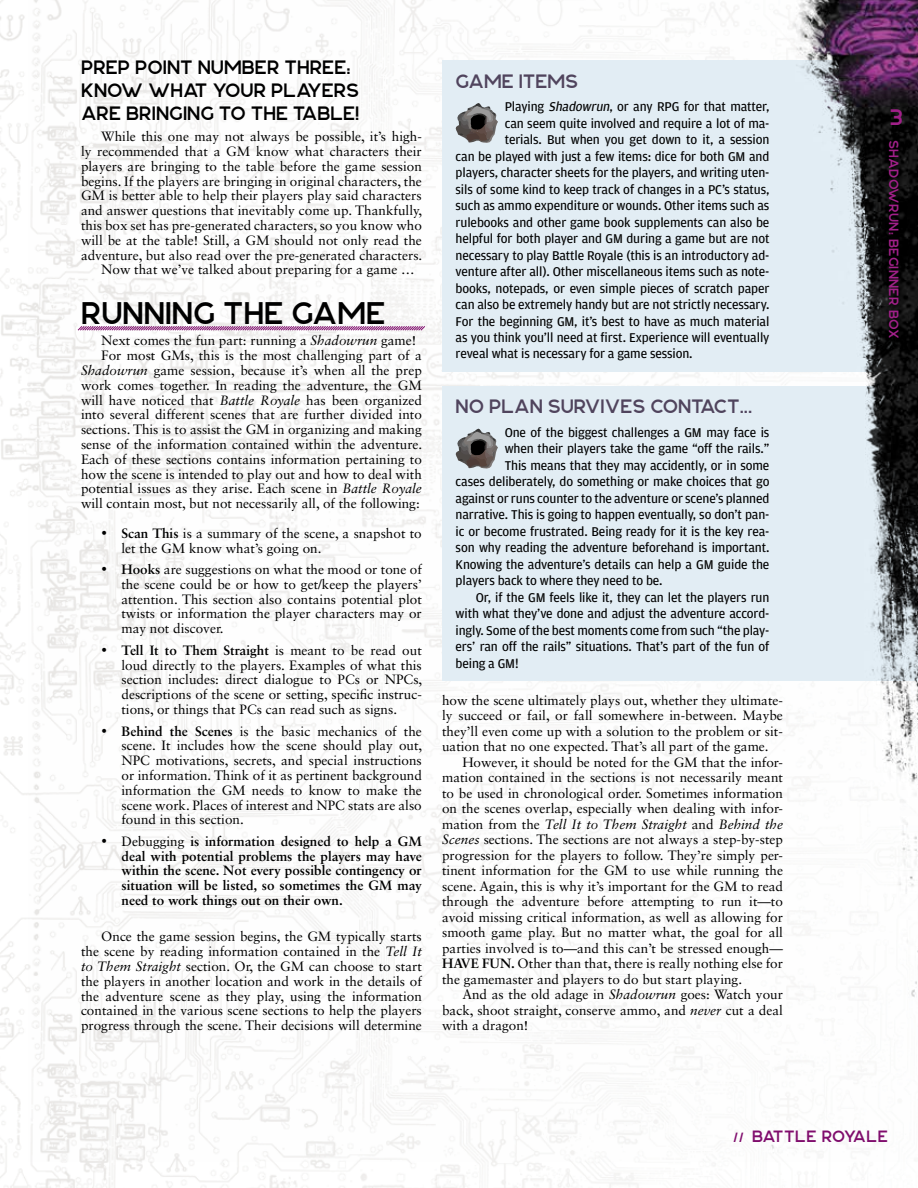
<style>
.page{position:relative;width:918px;height:1188px;background:#fff}
.page>*{position:absolute;margin:0;border:0;box-sizing:border-box;transform-origin:0 0}
.t1{font:31.5px "Njord";color:#000}
.t2{font:22.5px "Njord";color:#a12089}
.t3{font:19.5px/22.6px "Njord";color:#000}
.t4{font:19.5px "Njord";color:#51455e}
.t5{font:16.5px "Njord";letter-spacing:.005em;color:#800d6d}
.t6{font:13.5px/14.9px "Sabon LT Std";color:#000;text-align:justify}
.t7{font:13.5px "Amplitude";letter-spacing:-.01em;color:#000}
.t8{font:700 13.5px/14.9px "Sabon LT Std";color:#000;text-align:justify}
.t9{font:13.5px "Njord";letter-spacing:.02em;color:#a12089}
.s1{font-style:italic}
.s2{font-weight:700}
.s3{font-weight:400}
.s4{font-size:13.5px}
</style>
<div class="page">
<img style="left:0;top:0;width:715px;height:1188px">
<img style="left:28px;top:0;width:890px;height:1161px">
<div style="left:885px;top:136px;width:23px;height:211px;background:#000;opacity:.5"></div>
<h3 class="t3" style="left:81px;top:55px;width:280px">PREP POINT NUMBER THREE:<br>KNOW WHAT YOUR PLAYERS<br>ARE BRINGING TO THE TABLE!</h3>
<p class="t6" style="left:101px;top:129px;width:322px">While this one may not always be possible, it’s high-</p>
<p class="t6" style="left:81px;top:144px;width:342px">ly recommended that a GM know what characters their</p>
<p class="t6" style="left:81px;top:159px;width:342px">players are bringing to the table before the game session</p>
<p class="t6" style="left:81px;top:173px;width:342px">begins. If the players are bringing in original characters, the</p>
<p class="t6" style="left:81px;top:188px;width:342px">GM is better able to help their players play said characters</p>
<p class="t6" style="left:81px;top:203px;width:343px">and answer questions that inevitably come up. Thankfully,</p>
<p class="t6" style="left:81px;top:218px;width:342px">this box set has pre-generated characters, so you know who</p>
<p class="t6" style="left:81px;top:233px;width:342px">will be at the table! Still, a GM should not only read the</p>
<p class="t6" style="left:81px;top:247px;width:343px">adventure, but also read over the pre-generated characters.</p>
<p class="t6" style="left:101px;top:262px;width:315px">Now that we’ve talked about preparing for a game …</p>
<h1 class="t1" style="left:81px;top:294px;width:306px">RUNNING THE GAME</h1>
<p class="t6" style="left:101px;top:333px;width:317px">Next comes the fun part: running a <span class="s1">Shadowrun</span> game!</p>
<p class="t6" style="left:101px;top:348px;width:322px">For most GMs, this is the most challenging part of a</p>
<p class="t6" style="left:81px;top:363px;width:342px"><span class="s1">Shadowrun</span> game session, because it’s when all the prep</p>
<p class="t6" style="left:81px;top:378px;width:342px">work comes together. In reading the adventure, the GM</p>
<p class="t6" style="left:81px;top:392px;width:342px">will have noticed that <span class="s1">Battle Royale</span> has been organized</p>
<p class="t6" style="left:81px;top:407px;width:342px">into several different scenes that are further divided into</p>
<p class="t6" style="left:81px;top:422px;width:342px">sections. This is to assist the GM in organizing and making</p>
<p class="t6" style="left:81px;top:437px;width:343px">sense of the information contained within the adventure.</p>
<p class="t6" style="left:81px;top:452px;width:342px">Each of these sections contains information pertaining to</p>
<p class="t6" style="left:81px;top:466px;width:342px">how the scene is intended to play out and how to deal with</p>
<p class="t6" style="left:81px;top:481px;width:342px">potential issues as they arise. Each scene in <span class="s1">Battle Royale</span></p>
<p class="t6" style="left:81px;top:496px;width:340px">will contain most, but not necessarily all, of the following:</p>
<p class="t6" style="left:122px;top:525px;width:302px;text-indent:-20px">• <span class="s2">Scan This</span> is a summary of the scene, a snapshot to let the GM know what’s going on.</p>
<p class="t6" style="left:122px;top:562px;width:302px;text-indent:-20px">• <span class="s2">Hooks</span> are suggestions on what the mood or tone of the scene could be or how to get/keep the players’ attention. This section also contains potential plot twists or information the player characters may or may not discover.</p>
<p class="t6" style="left:122px;top:643px;width:302px;text-indent:-20px">• <span class="s2">Tell It to Them Straight</span> is meant to be read out loud directly to the players. Examples of what this section includes: direct dialogue to PCs or NPCs, descriptions of the scene or setting, specific instruc&shy;tions, or things that PCs can read such as signs.</p>
<p class="t6" style="left:122px;top:723px;width:302px;text-indent:-20px">• <span class="s2">Behind the Scenes</span> is the basic mechanics of the scene. It includes how the scene should play out, NPC motivations, secrets, and special instructions or information. Think of it as pertinent background information the GM needs to know to make the scene work. Places of interest and NPC stats are also found in this section.</p>
<p class="t8" style="left:122px;top:833px;width:302px;text-indent:-20px">• <span class="s3">Debugging</span> is information designed to help a GM deal with potential problems the players may have within the scene. Not every possible contingency or situation will be listed, so sometimes the GM may need to work things out on their own.</p>
<p class="t6" style="left:81px;top:929px;width:342px;text-indent:20px">Once the game session begins, the GM typically starts the scene by reading information contained in the <span class="s1">Tell It to Them Straight</span> section. Or, the GM can choose to start the players in another location and work in the details of the adventure scene as they play, using the information contained in the various scene sections to help the players progress through the scene. Their decisions will determine</p>
<h3 class="t4" style="left:456px;top:69px;width:124px">GAME ITEMS</h3>
<p class="t7" style="left:505px;top:99px;width:266px">Playing <span class="s1">Shadowrun</span>, or any RPG for that matter,</p>
<p class="t7" style="left:505px;top:116px;width:266px">can seem quite involved and require a lot of ma-</p>
<p class="t7" style="left:505px;top:132px;width:266px">terials. But when you get down to it, a session</p>
<p class="t7" style="left:456px;top:149px;width:315px">can be played with just a few items: dice for both GM and</p>
<p class="t7" style="left:456px;top:165px;width:315px">players, character sheets for the players, and writing uten-</p>
<p class="t7" style="left:456px;top:182px;width:315px">sils of some kind to keep track of changes in a PC’s status,</p>
<p class="t7" style="left:456px;top:198px;width:315px">such as ammo expenditure or wounds. Other items such as</p>
<p class="t7" style="left:456px;top:215px;width:315px">rulebooks and other game book supplements can also be</p>
<p class="t7" style="left:456px;top:231px;width:315px">helpful for both player and GM during a game but are not</p>
<p class="t7" style="left:456px;top:248px;width:315px">necessary to play Battle Royale (this is an introductory ad-</p>
<p class="t7" style="left:456px;top:264px;width:315px">venture after all). Other miscellaneous items such as note-</p>
<p class="t7" style="left:456px;top:281px;width:315px">books, notepads, or even simple pieces of scratch paper</p>
<p class="t7" style="left:456px;top:297px;width:315px">can also be extremely handy but are not strictly necessary.</p>
<p class="t7" style="left:456px;top:314px;width:315px">For the beginning GM, it’s best to have as much material</p>
<p class="t7" style="left:456px;top:330px;width:315px">as you think you’ll need at first. Experience will eventually</p>
<p class="t7" style="left:456px;top:347px;width:239px">reveal what is necessary for a game session.</p>
<h3 class="t4" style="left:456px;top:395px;width:298px">NO PLAN SURVIVES CONTACT...</h3>
<p class="t7" style="left:505px;top:425px;width:266px">One of the biggest challenges a GM may face is</p>
<p class="t7" style="left:505px;top:441px;width:266px">when their players take the game “off the rails.”</p>
<p class="t7" style="left:505px;top:458px;width:266px">This means that they may accidently, or in some</p>
<p class="t7" style="left:456px;top:474px;width:315px">cases deliberately, do something or make choices that go</p>
<p class="t7" style="left:456px;top:491px;width:315px">against or runs counter to the adventure or scene’s planned</p>
<p class="t7" style="left:456px;top:507px;width:315px">narrative. This is going to happen eventually, so don’t pan-</p>
<p class="t7" style="left:456px;top:524px;width:315px">ic or become frustrated. Being ready for it is the key rea-</p>
<p class="t7" style="left:456px;top:540px;width:315px">son why reading the adventure beforehand is important.</p>
<p class="t7" style="left:456px;top:557px;width:315px">Knowing the adventure’s details can help a GM guide the</p>
<p class="t7" style="left:456px;top:573px;width:208px">players back to where they need to be.</p>
<p class="t7" style="left:476px;top:590px;width:295px">Or, if the GM feels like it, they can let the players run</p>
<p class="t7" style="left:456px;top:606px;width:315px">with what they’ve done and adjust the adventure accord-</p>
<p class="t7" style="left:456px;top:623px;width:315px">ingly. Some of the best moments come from such “the play-</p>
<p class="t7" style="left:456px;top:639px;width:315px">ers’ ran off the rails” situations. That’s part of the fun of</p>
<p class="t7" style="left:456px;top:656px;width:64px">being a GM!</p>
<p class="t6" style="left:442px;top:692px;width:342px;line-height:15.5px">how the scene ultimately plays out, whether they ultimate&shy;ly succeed or fail, or fall somewhere in-between. Maybe they’ll even come up with a solution to the problem or sit&shy;uation that no one expected. That’s all part of the game.</p>
<p class="t6" style="left:442px;top:754px;width:342px;line-height:15.5px;text-indent:20px">However, it should be noted for the GM that the infor&shy;mation contained in the sections is not necessarily meant to be used in chronological order. Sometimes information on the scenes overlap, especially when dealing with infor&shy;mation from the <span class="s1">Tell It to Them Straight</span> and <span class="s1">Behind the Scenes</span> sections. The sections are not always a step-by-step progression for the players to follow. They’re simply per&shy;tinent information for the GM to use while running the scene. Again, this is why it’s important for the GM to read through the adventure before attempting to run it—to avoid missing critical information, as well as allowing for smooth game play. But no matter what, the goal for all parties involved is to—and this can’t be stressed enough— <span class="s2">HAVE FUN.</span> Other than that, there is really nothing else for the gamemaster and players to do but start playing.</p>
<p class="t6" style="left:442px;top:987px;width:342px;line-height:15.5px;text-indent:20px">And as the old adage in <span class="s1">Shadowrun</span> goes: Watch your back, shoot straight, conserve ammo, and <span class="s1">never</span> cut a deal with a dragon!</p>
<h2 class="t2" style="left:890px;top:103px;width:15px">3</h2>
<p class="t9" style="left:902px;top:140px;width:200px;rotate:90deg">SHADOWRUN: BEGINNER BOX</p>
<p class="t5" style="left:733px;top:1126px;width:156px"><span class="s4">//</span> BATTLE ROYALE</p>
</div>
